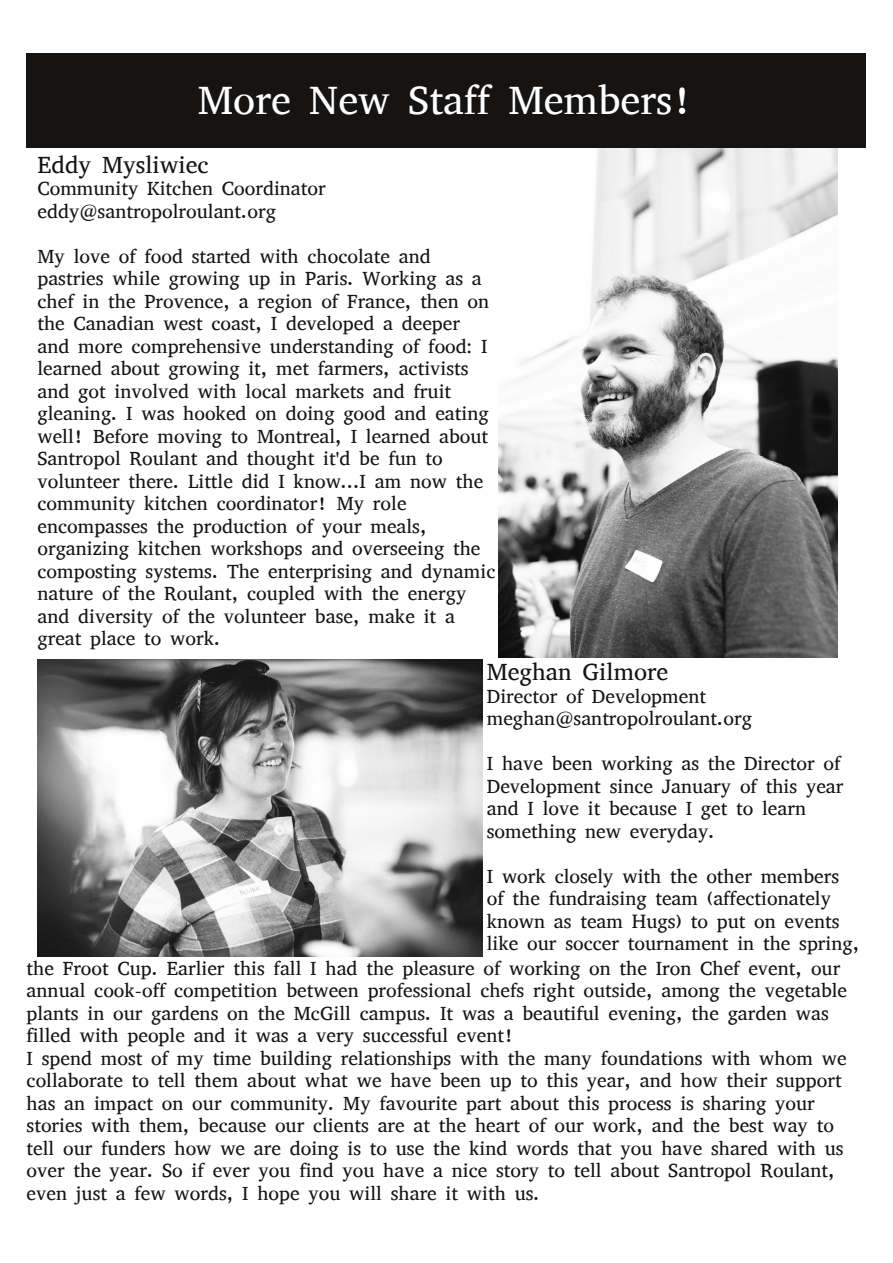
<style>
.page{position:relative;width:893px;height:1263px;background:#fff}
.page>*{position:absolute;margin:0;border:0;box-sizing:border-box;transform-origin:0 0}
.t1{font:40.5px "Abyssinica SIL";color:#fff}
.t2{font:24px "Abyssinica SIL";color:#161413}
.t3{font:19.5px/22.5px "Abyssinica SIL";color:#161413}
</style>
<div class="page">
<div style="left:27px;top:54px;width:839px;height:94px;background:#161413"></div>
<img style="left:498px;top:149px;width:340px;height:509px">
<img style="left:37px;top:660px;width:445px;height:297px">
<h1 class="t1" style="left:198px;top:79px;width:498px">More New Staff Members!</h1>
<p class="t2" style="left:38px;top:152px;width:173px">Eddy Mysliwiec</p>
<p class="t3" style="left:38px;top:177px;width:290px">Community Kitchen Coordinator eddy@santropolroulant.org</p>
<p class="t3" style="left:37px;top:245px;width:459px">My love of food started with chocolate and pastries while growing up in Paris. Working as a chef in the Provence, a region of France, then on the Canadian west coast, I developed a deeper and more comprehensive understanding of food: I learned about growing it, met farmers, activists and got involved with local markets and fruit gleaning. I was hooked on doing good and eating well! Before moving to Montreal, I learned about Santropol Roulant and thought it'd be fun to volunteer there. Little did I know...I am now the community kitchen coordinator! My role encompasses the production of your meals, organizing kitchen workshops and overseeing the composting systems. The enterprising and dynamic nature of the Roulant, coupled with the energy and diversity of the volunteer base, make it a great place to work.</p>
<p class="t2" style="left:487px;top:660px;width:183px">Meghan Gilmore</p>
<p class="t3" style="left:487px;top:685px;width:267px">Director of Development meghan@santropolroulant.org</p>
<p class="t3" style="left:487px;top:752px;width:358px">I have been working as the Director of Development since January of this year and I love it because I get to learn something new everyday.</p>
<p class="t3" style="left:487px;top:865px;width:374px">I work closely with the other members of the fundraising team (affectionately known as team Hugs) to put on events like our soccer tournament in the spring,</p>
<p class="t3" style="left:27px;top:956px;width:822px">the Froot Cup. Earlier this fall I had the pleasure of working on the Iron Chef event, our annual cook-off competition between professional chefs right outside, among the vegetable plants in our gardens on the McGill campus. It was a beautiful evening, the garden was filled with people and it was a very successful event!<br>I spend most of my time building relationships with the many foundations with whom we collaborate to tell them about what we have been up to this year, and how their support has an impact on our community. My favourite part about this process is sharing your stories with them, because our clients are at the heart of our work, and the best way to tell our funders how we are doing is to use the kind words that you have shared with us over the year. So if ever you find you have a nice story to tell about Santropol Roulant, even just a few words, I hope you will share it with us.</p>
</div>
